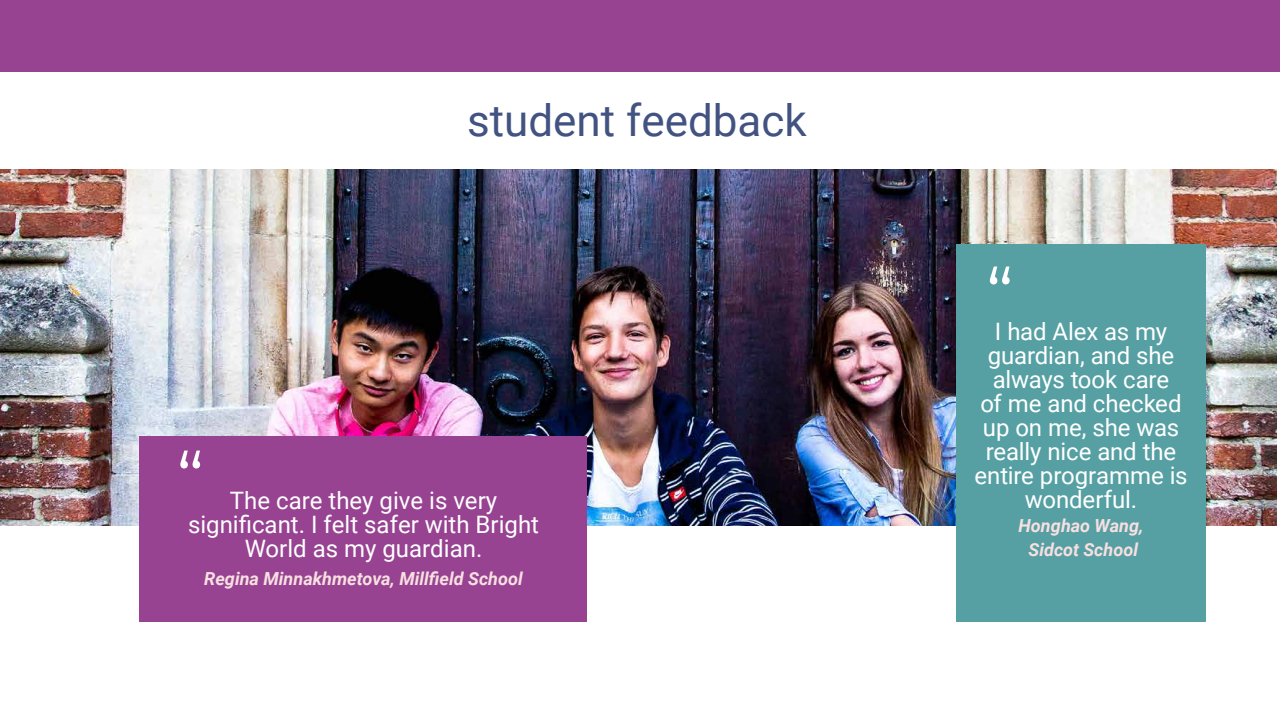
<style>
.page{position:relative;width:1280px;height:720px;background:#fff}
.page>*{position:absolute;margin:0;border:0;box-sizing:border-box;transform-origin:0 0}
.t1{font:72px "Montserrat";color:#fff}
.t2{font:44px "Roboto";color:#425381}
.t3{font:24px/24px "Roboto";letter-spacing:-.005em;color:#fff;text-align:center}
.t4{font:italic 700 18px/24px "Roboto";color:#f8e0e1;text-align:center}
</style>
<div class="page">
<img style="left:0;top:169px;width:1277px;height:356px">
<div style="left:956px;top:244px;width:250px;height:378px;background:#56a0a3"></div>
<div style="left:140px;top:436px;width:448px;height:186px;background:#974392"></div>
<div style="left:0;top:0;width:1280px;height:72px;background:#974392"></div>
<h1 class="t1" style="left:177px;top:429px;width:29px">“</h1>
<h2 class="t2" style="left:467px;top:90px;width:341px">student feedback</h2>
<p class="t3" style="left:188px;top:488px;width:353px">The care they give is very significant. I felt safer with Bright<br>World as my guardian.</p>
<p class="t4" style="left:204px;top:566px;width:320px">Regina Minnakhmetova, Millfield School</p>
<h1 class="t1" style="left:986px;top:245px;width:29px">“</h1>
<p class="t3" style="left:974px;top:319px;width:215px">I had Alex as my guardian, and she always took care<br>of me and checked up on me, she was really nice and the entire programme is wonderful.</p>
<p class="t4" style="left:1018px;top:513px;width:127px">Honghao Wang,<br>Sidcot School</p>
</div>
